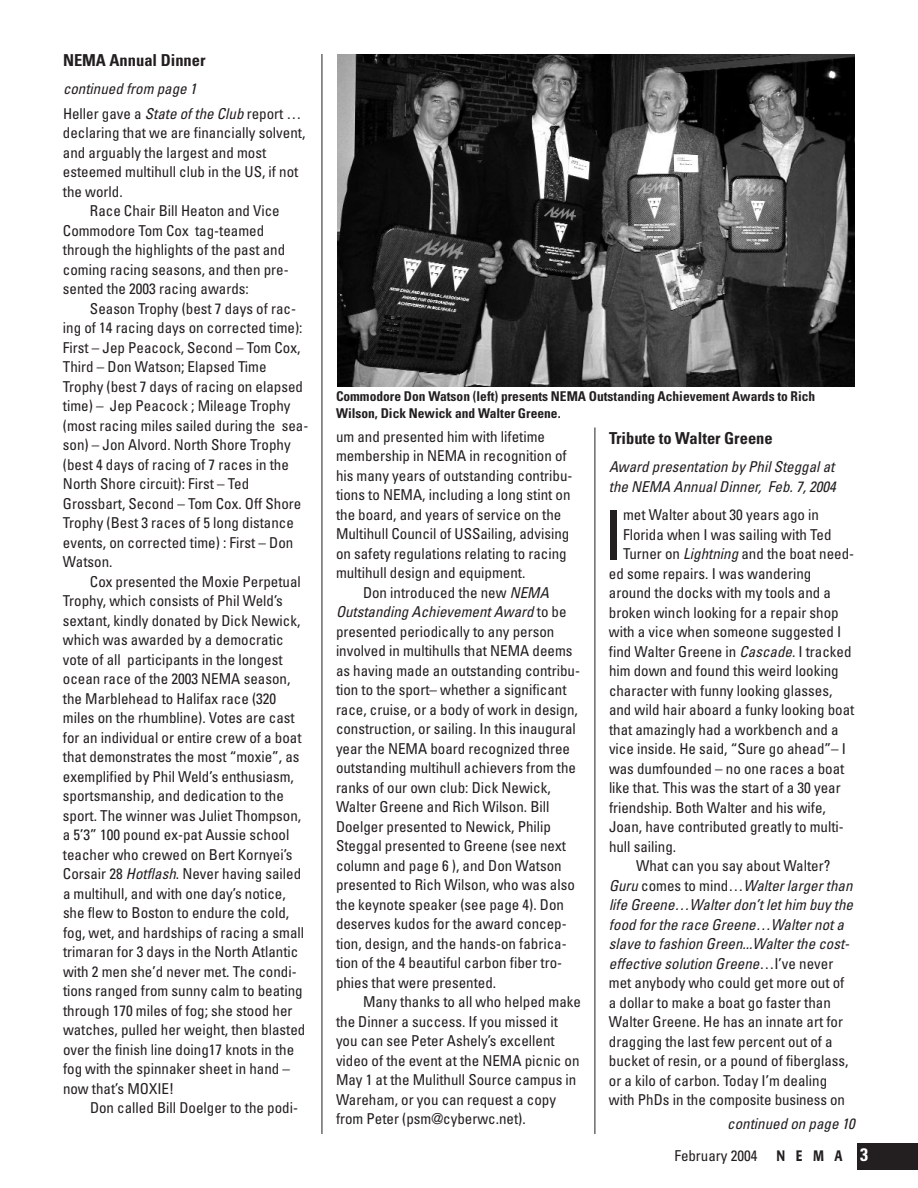
<style>
.page{position:relative;width:918px;height:1188px;background:#fff}
.page>*{position:absolute;margin:0;border:0;box-sizing:border-box;transform-origin:0 0}
.t1{font:condensed 69px "Univers";color:#231f20}
.t2{font:700 condensed 16.5px "Univers";color:#231f20}
.t3{font:condensed 15px/19.5px "Univers";color:#231f20}
.t4{font:italic condensed 15px/19.5px "Univers";color:#231f20}
.t5{font:500 15px "Formata";color:#231f20;scale:.8 1}
.t6{font:700 condensed 13.5px/16.5px "Univers";color:#231f20}
.s1{font-style:italic}
.s2{font-style:normal}
.s3{font-family:"Univers";font-weight:700;font-stretch:condensed;font-size:18px;color:#fff}
</style>
<div class="page">
<div style="left:857px;top:1143px;width:61px;height:27px;background:#231f20"></div>
<hr style="left:322px;top:54px;width:1px;height:1080px;background:#231f20">
<hr style="left:595px;top:427px;width:1px;height:707px;background:#231f20">
<img style="left:337px;top:54px;width:518px;height:332px">
<p class="t2" style="left:63px;top:54px;width:144px">NEMA Annual Dinner</p>
<p class="t4" style="left:63px;top:81px;width:138px">continued from page 1</p>
<p class="t3" style="left:63px;top:105px;width:240px">Heller gave a <span class="s1">State of the Club</span> report …</p>
<p class="t3" style="left:63px;top:125px;width:244px">declaring that we are financially solvent,</p>
<p class="t3" style="left:63px;top:144px;width:205px">and arguably the largest and most</p>
<p class="t3" style="left:63px;top:164px;width:237px">esteemed multihull club in the US, if not</p>
<p class="t3" style="left:63px;top:183px;width:61px">the world.</p>
<p class="t3" style="left:90px;top:203px;width:191px">Race Chair Bill Heaton and Vice</p>
<p class="t3" style="left:63px;top:222px;width:203px">Commodore Tom Cox tag-teamed</p>
<p class="t3" style="left:63px;top:242px;width:224px">through the highlights of the past and</p>
<p class="t3" style="left:63px;top:261px;width:227px">coming racing seasons, and then pre-</p>
<p class="t3" style="left:63px;top:281px;width:187px">sented the 2003 racing awards:</p>
<p class="t3" style="left:90px;top:300px;width:208px">Season Trophy (best 7 days of rac-</p>
<p class="t3" style="left:63px;top:320px;width:241px">ing of 14 racing days on corrected time):</p>
<p class="t3" style="left:63px;top:339px;width:239px">First – Jep Peacock, Second – Tom Cox,</p>
<p class="t3" style="left:63px;top:359px;width:205px">Third – Don Watson; Elapsed Time</p>
<p class="t3" style="left:63px;top:378px;width:242px">Trophy (best 7 days of racing on elapsed</p>
<p class="t3" style="left:63px;top:398px;width:229px">time) – Jep Peacock ; Mileage Trophy</p>
<p class="t3" style="left:63px;top:417px;width:247px">(most racing miles sailed during the sea-</p>
<p class="t3" style="left:63px;top:437px;width:229px">son) – Jon Alvord. North Shore Trophy</p>
<p class="t3" style="left:63px;top:456px;width:227px">(best 4 days of racing of 7 races in the</p>
<p class="t3" style="left:63px;top:476px;width:188px">North Shore circuit): First – Ted</p>
<p class="t3" style="left:63px;top:495px;width:240px">Grossbart, Second – Tom Cox. Off Shore</p>
<p class="t3" style="left:63px;top:515px;width:232px">Trophy (Best 3 races of 5 long distance</p>
<p class="t3" style="left:63px;top:534px;width:232px">events, on corrected time) : First – Don</p>
<p class="t3" style="left:63px;top:554px;width:51px">Watson.</p>
<p class="t3" style="left:90px;top:573px;width:212px">Cox presented the Moxie Perpetual</p>
<p class="t3" style="left:63px;top:593px;width:221px">Trophy, which consists of Phil Weld’s</p>
<p class="t3" style="left:63px;top:612px;width:239px">sextant, kindly donated by Dick Newick,</p>
<p class="t3" style="left:63px;top:632px;width:222px">which was awarded by a democratic</p>
<p class="t3" style="left:63px;top:651px;width:221px">vote of all participants in the longest</p>
<p class="t3" style="left:63px;top:671px;width:229px">ocean race of the 2003 NEMA season,</p>
<p class="t3" style="left:63px;top:690px;width:215px">the Marblehead to Halifax race (320</p>
<p class="t3" style="left:63px;top:710px;width:233px">miles on the rhumbline). Votes are cast</p>
<p class="t3" style="left:63px;top:729px;width:240px">for an individual or entire crew of a boat</p>
<p class="t3" style="left:63px;top:749px;width:238px">that demonstrates the most “moxie”, as</p>
<p class="t3" style="left:63px;top:768px;width:232px">exemplified by Phil Weld’s enthusiasm,</p>
<p class="t3" style="left:63px;top:788px;width:222px">sportsmanship, and dedication to the</p>
<p class="t3" style="left:63px;top:807px;width:240px">sport. The winner was Juliet Thompson,</p>
<p class="t3" style="left:63px;top:827px;width:228px">a 5’3” 100 pound ex-pat Aussie school</p>
<p class="t3" style="left:63px;top:846px;width:231px">teacher who crewed on Bert Kornyei’s</p>
<p class="t3" style="left:63px;top:866px;width:240px">Corsair 28 <span class="s1">Hotflash</span>. Never having sailed</p>
<p class="t3" style="left:63px;top:885px;width:224px">a multihull, and with one day’s notice,</p>
<p class="t3" style="left:63px;top:905px;width:228px">she flew to Boston to endure the cold,</p>
<p class="t3" style="left:63px;top:924px;width:243px">fog, wet, and hardships of racing a small</p>
<p class="t3" style="left:63px;top:944px;width:237px">trimaran for 3 days in the North Atlantic</p>
<p class="t3" style="left:63px;top:963px;width:235px">with 2 men she’d never met. The condi-</p>
<p class="t3" style="left:63px;top:983px;width:241px">tions ranged from sunny calm to beating</p>
<p class="t3" style="left:63px;top:1002px;width:231px">through 170 miles of fog; she stood her</p>
<p class="t3" style="left:63px;top:1022px;width:244px">watches, pulled her weight, then blasted</p>
<p class="t3" style="left:63px;top:1041px;width:233px">over the finish line doing17 knots in the</p>
<p class="t3" style="left:63px;top:1061px;width:229px">fog with the spinnaker sheet in hand –</p>
<p class="t3" style="left:63px;top:1080px;width:113px">now that’s MOXIE!</p>
<p class="t3" style="left:90px;top:1100px;width:210px">Don called Bill Doelger to the podi-</p>
<p class="t6" style="left:336px;top:390px;width:481px">Commodore Don Watson (left) presents NEMA Outstanding Achievement Awards to Rich<br>Wilson, Dick Newick and Walter Greene.</p>
<p class="t3" style="left:336px;top:428px;width:238px">um and presented him with lifetime membership in NEMA in recognition of his many years of outstanding contribu&shy;tions to NEMA, including a long stint on the board, and years of service on the Multihull Council of USSailing, advising on safety regulations relating to racing multihull design and equipment.</p>
<p class="t3" style="left:336px;top:584px;width:246px;text-indent:27px">Don introduced the new <span class="s1">NEMA Outstanding AchievementAward</span> t o b e presented periodically to any person involved in multihulls that NEMA deems as having made an outstanding contribu&shy;tion to the sport– whether a significant race, cruise, or a body of work in design, construction, or sailing. In this inaugural year the NEMA board recognized three outstanding multihull achievers from the ranks of our own club: Dick Newick, Walter Greene and Rich Wilson. Bill Doelger presented to Newick, Philip Steggal presented to Greene (see next column and page 6 ), and Don Watson presented to Rich Wilson, who was also the keynote speaker (see page 4). Don deserves kudos for the award concep&shy;tion, design, and the hands-on fabrica&shy;tion of the 4 beautiful carbon fiber tro&shy;phies that were presented.</p>
<p class="t3" style="left:336px;top:993px;width:247px;text-indent:27px">Many thanks to all who helped make the Dinner a success. If you missed it you can see Peter Ashely’s excellent video of the event at the NEMA picnic on May 1 at the Mulithull Source campus in Wareham, or you can request a copy from Peter (psm@cyberwc.net).</p>
<p class="t2" style="left:609px;top:432px;width:165px">Tribute to Walter Greene</p>
<p class="t4" style="left:609px;top:459px;width:231px">Award presentation by PhilSteggalat the NEMA AnnualDinner, Feb.7,2004</p>
<h1 class="t1" style="left:604px;top:510px;width:21px">I</h1>
<p class="t3" style="left:623px;top:507px;width:197px">met Walter about 30 years ago in</p>
<p class="t3" style="left:623px;top:526px;width:210px">Florida when I was sailing with Ted</p>
<p class="t3" style="left:623px;top:546px;width:233px">Turner on <span class="s1">Lightning</span>and the boat need-</p>
<p class="t3" style="left:609px;top:565px;width:204px">ed some repairs. I was wandering</p>
<p class="t3" style="left:609px;top:585px;width:224px">around the docks with my tools and a</p>
<p class="t3" style="left:609px;top:604px;width:231px">broken winch looking for a repair shop</p>
<p class="t3" style="left:609px;top:624px;width:234px">with a vice when someone suggested I</p>
<p class="t3" style="left:609px;top:643px;width:244px">find Walter Greene in <span class="s1">Cascade</span>. I tracked</p>
<p class="t3" style="left:609px;top:663px;width:231px">him down and found this weird looking</p>
<p class="t3" style="left:609px;top:682px;width:225px">character with funny looking glasses,</p>
<p class="t3" style="left:609px;top:702px;width:247px">and wild hair aboard a funky looking boat</p>
<p class="t3" style="left:609px;top:721px;width:231px">that amazingly had a workbench and a</p>
<p class="t3" style="left:609px;top:741px;width:239px">vice inside. He said, “Sure go ahead”– I</p>
<p class="t3" style="left:609px;top:760px;width:237px">was dumfounded – no one races a boat</p>
<p class="t3" style="left:609px;top:780px;width:233px">like that. This was the start of a 30 year</p>
<p class="t3" style="left:609px;top:799px;width:218px">friendship. Both Walter and his wife,</p>
<p class="t3" style="left:609px;top:819px;width:236px">Joan, have contributed greatly to multi-</p>
<p class="t3" style="left:609px;top:838px;width:69px">hull sailing.</p>
<p class="t3" style="left:636px;top:858px;width:196px">What can you say about Walter?</p>
<p class="t4" style="left:609px;top:877px;width:248px">Guru <span class="s2">c o m e s to m i n d …</span> Walterlargerthan</p>
<p class="t4" style="left:609px;top:897px;width:248px">life Greene…Walterdon’tlethim buy the</p>
<p class="t4" style="left:609px;top:916px;width:240px">food forthe race Greene…Walternota</p>
<p class="t4" style="left:609px;top:936px;width:245px">slave to fashion Green...Walterthe cost-</p>
<p class="t4" style="left:609px;top:955px;width:226px">effective solution Greene<span class="s2">… I ’ v e n e v e r</span></p>
<p class="t3" style="left:609px;top:975px;width:237px">met anybody who could get more out of</p>
<p class="t3" style="left:609px;top:994px;width:223px">a dollar to make a boat go faster than</p>
<p class="t3" style="left:609px;top:1014px;width:236px">Walter Greene. He has an innate art for</p>
<p class="t3" style="left:609px;top:1033px;width:225px">dragging the last few percent out of a</p>
<p class="t3" style="left:609px;top:1053px;width:241px">bucket of resin, or a pound of fiberglass,</p>
<p class="t3" style="left:609px;top:1072px;width:220px">or a kilo of carbon. Today I’m dealing</p>
<p class="t3" style="left:609px;top:1092px;width:237px">with PhDs in the composite business on</p>
<p class="t4" style="left:727px;top:1115px;width:132px">continued on page 10</p>
<p class="t3" style="left:674px;top:1147px;width:85px">February 2004</p>
<p class="t5" style="left:776px;top:1149px;width:116px">NEMA <span class="s3">3</span></p>
</div>
